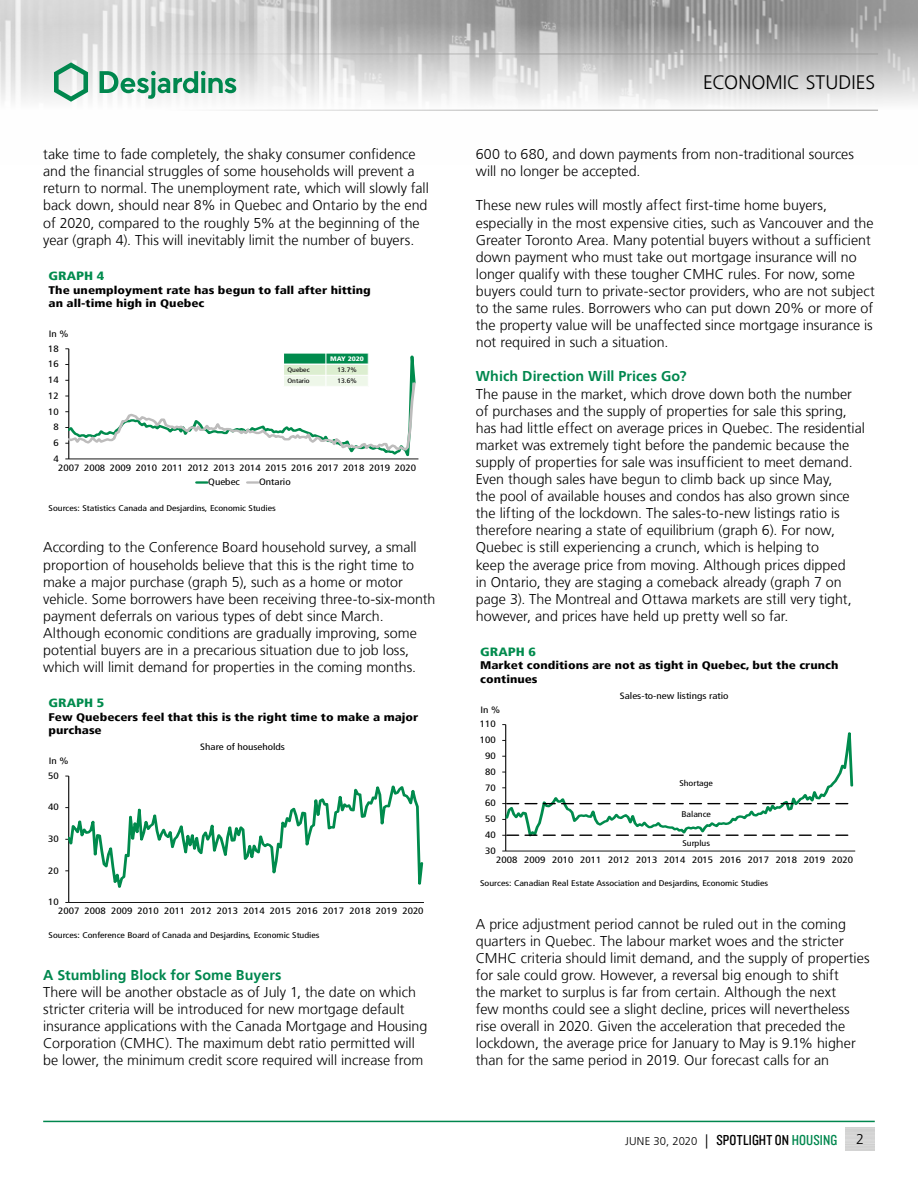
<style>
.page{position:relative;width:918px;height:1188px;background:#fff}
.page>*{position:absolute;margin:0;border:0;box-sizing:border-box;transform-origin:0 0}
.t1{font:300 19.5px "Frutiger LT";letter-spacing:.005em;color:#000}
.t2{font:300 14.25px/17.1px "Frutiger LT";color:#000}
.t3{font:700 14.25px "Frutiger LT";letter-spacing:.005em;color:#00874e}
.t4{font:900 condensed 12px "Frutiger LT";color:#008b4d;scale:1.2 1}
.t5{font:300 11.25px "Frutiger LT";letter-spacing:.015em;color:#000}
.t6{font:900 condensed 11.1px/13.2px "Frutiger LT";color:#000;scale:1.2 1}
.t7{font:condensed 9.3px "Frutiger LT";color:#000;scale:1.2 1}
.t8{font:condensed 9.15px/14.7px "Frutiger LT";color:#000;scale:1.2 1}
.t9{font:condensed 8.25px "Frutiger LT";color:#000;scale:1.2 1}
.t10{font:condensed 6.45px "Frutiger LT";color:#000;scale:1.2 1}
.t11{font:900 condensed 6.45px "Frutiger LT";color:#fff;scale:1.2 1}
.s1{font-size:14.25px}
.s2{font-family:"Knockout 29 Junior Ltweight";font-weight:400;font-size:15px}
.s3{font-family:"Knockout 29 Junior Ltweight";font-weight:400;font-size:15px;color:#00874e}
</style>
<div class="page">
<img style="left:0;top:0;width:918px;height:110px">
<hr style="left:0;top:54px;width:878px;height:1px;background:#9d9d9c">
<hr style="left:0;top:110px;width:878px;height:1px;background:#9d9d9c">
<svg style="left:54px;top:62px;width:34px;height:40px"></svg>
<svg style="left:100px;top:71px;width:136px;height:28px"></svg>
<hr style="left:43px;top:1121px;width:832px;height:1px;background:#00874e">
<hr style="left:69px;top:459px;width:349px;height:1px;background:#000">
<svg style="left:65px;top:349px;width:352px;height:111px"></svg>
<svg style="left:197px;top:481px;width:10px;height:3px"></svg>
<svg style="left:247px;top:481px;width:11px;height:3px"></svg>
<div style="left:284px;top:353px;width:42px;height:11px;background:#008b4d"></div>
<div style="left:326px;top:353px;width:42px;height:11px;background:#008b4d"></div>
<div style="left:284px;top:364px;width:42px;height:11px;background:#dceed0"></div>
<div style="left:326px;top:364px;width:42px;height:11px;background:#dceed0"></div>
<div style="left:284px;top:375px;width:42px;height:11px;background:#eef7e9"></div>
<div style="left:326px;top:375px;width:42px;height:11px;background:#eef7e9"></div>
<hr style="left:326px;top:353px;width:1px;height:34px;background:#fff">
<hr style="left:283px;top:363px;width:86px;height:2px;background:#fff">
<hr style="left:283px;top:375px;width:86px;height:1px;background:#fff">
<hr style="left:283px;top:353px;width:1px;height:34px;background:#fff">
<hr style="left:368px;top:353px;width:1px;height:34px;background:#fff">
<hr style="left:283px;top:353px;width:86px;height:1px;background:#fff">
<hr style="left:283px;top:386px;width:86px;height:1px;background:#fff">
<hr style="left:68px;top:776px;width:1px;height:126px;background:#000">
<svg style="left:69px;top:776px;width:355px;height:127px"></svg>
<hr style="left:505px;top:725px;width:1px;height:126px;background:#000">
<hr style="left:506px;top:851px;width:349px;height:1px;background:#000">
<svg style="left:502px;top:724px;width:352px;height:117px"></svg>
<p class="t2" style="left:43px;top:146px;width:387px">take time to fade completely, the shaky consumer confidence and the financial struggles of some households will prevent a return to normal. The unemployment rate, which will slowly fall back down, should near 8% in Quebec and Ontario by the end of 2020, compared to the roughly 5% at the beginning of the year (graph 4). This will inevitably limit the number of buyers.</p>
<p class="t4" style="left:49px;top:269px;width:48px">GRAPH 4</p>
<p class="t6" style="left:49px;top:283px;width:270px">The unemployment rate has begun to fall after hitting an all-time high in Quebec</p>
<p class="t8" style="left:49px;top:327px;width:18px">In %</p>
<p class="t8" style="left:48px;top:341px;width:10px">18</p>
<p class="t8" style="left:48px;top:357px;width:10px">16</p>
<p class="t8" style="left:48px;top:373px;width:10px">14</p>
<p class="t7" style="left:48px;top:390px;width:10px">12</p>
<p class="t7" style="left:48px;top:406px;width:10px">10</p>
<p class="t8" style="left:53px;top:420px;width:6px">8</p>
<p class="t8" style="left:53px;top:436px;width:6px">6</p>
<p class="t8" style="left:53px;top:451px;width:6px">4</p>
<p class="t11" style="left:330px;top:355px;width:30px">MAY 2020</p>
<p class="t10" style="left:288px;top:366px;width:20px">Quebec</p>
<p class="t10" style="left:337px;top:366px;width:18px">13.7%</p>
<p class="t10" style="left:288px;top:377px;width:20px">Ontario</p>
<p class="t10" style="left:337px;top:377px;width:18px">13.6%</p>
<p class="t8" style="left:208px;top:460px;width:175px;text-indent:-150px">2007 2008 2009 2010 2011 2012 2013 2014 2015 2016 2017 2018 2019 2020<br>Quebec</p>
<p class="t8" style="left:259px;top:475px;width:28px">Ontario</p>
<p class="t9" style="left:49px;top:503px;width:191px">Sources: Statistics Canada and Desjardins, Economic Studies</p>
<p class="t2" style="left:43px;top:539px;width:394px">According to the Conference Board household survey, a small proportion of households believe that this is the right time to make a major purchase (graph 5), such as a home or motor vehicle. Some borrowers have been receiving three‑to‑six‑month payment deferrals on various types of debt since March.<br>Although economic conditions are gradually improving, some potential buyers are in a precarious situation due to job loss, which will limit demand for properties in the coming months.</p>
<p class="t4" style="left:49px;top:696px;width:48px">GRAPH 5</p>
<p class="t6" style="left:49px;top:710px;width:310px">Few Quebecers feel that this is the right time to make a major purchase</p>
<p class="t8" style="left:49px;top:754px;width:18px">In %</p>
<p class="t8" style="left:48px;top:768px;width:10px">50</p>
<p class="t7" style="left:48px;top:802px;width:10px">40</p>
<p class="t8" style="left:48px;top:832px;width:10px">30</p>
<p class="t7" style="left:48px;top:865px;width:10px">20</p>
<p class="t8" style="left:48px;top:895px;width:10px">10</p>
<p class="t8" style="left:200px;top:740px;width:72px">Share of households</p>
<p class="t8" style="left:58px;top:904px;width:306px">2007 2008 2009 2010 2011 2012 2013 2014 2015 2016 2017 2018 2019 2020</p>
<p class="t9" style="left:49px;top:930px;width:227px">Sources: Conference Board of Canada and Desjardins, Economic Studies</p>
<p class="t3" style="left:43px;top:967px;width:240px">A Stumbling Block for Some Buyers</p>
<p class="t2" style="left:43px;top:984px;width:386px">There will be another obstacle as of July 1, the date on which stricter criteria will be introduced for new mortgage default insurance applications with the Canada Mortgage and Housing Corporation (CMHC). The maximum debt ratio permitted will be lower, the minimum credit score required will increase from</p>
<h1 class="t1" style="left:703px;top:72px;width:174px">ECONOMIC STUDIES</h1>
<p class="t2" style="left:476px;top:146px;width:380px">600 to 680, and down payments from non-traditional sources will no longer be accepted.</p>
<p class="t2" style="left:476px;top:197px;width:400px">These new rules will mostly affect first-time home buyers, especially in the most expensive cities, such as Vancouver and the Greater Toronto Area. Many potential buyers without a sufficient down payment who must take out mortgage insurance will no longer qualify with these tougher CMHC rules. For now, some buyers could turn to private‑sector providers, who are not subject to the same rules. Borrowers who can put down 20% or more of the property value will be unaffected since mortgage insurance is not required in such a situation.</p>
<p class="t3" style="left:476px;top:368px;width:212px">Which Direction Will Prices Go?</p>
<p class="t2" style="left:476px;top:385px;width:391px">The pause in the market, which drove down both the number of purchases and the supply of properties for sale this spring, has had little effect on average prices in Quebec. The residential market was extremely tight before the pandemic because the supply of properties for sale was insufficient to meet demand.<br>Even though sales have begun to climb back up since May,<br>the pool of available houses and condos has also grown since the lifting of the lockdown. The sales-to-new listings ratio is therefore nearing a state of equilibrium (graph 6). For now, Quebec is still experiencing a crunch, which is helping to<br>keep the average price from moving. Although prices dipped<br>in Ontario, they are staging a comeback already (graph 7 on page 3). The Montreal and Ottawa markets are still very tight, however, and prices have held up pretty well so far.</p>
<p class="t4" style="left:480px;top:645px;width:48px">GRAPH 6</p>
<p class="t6" style="left:480px;top:659px;width:300px">Market conditions are not as tight in Quebec, but the crunch continues</p>
<p class="t8" style="left:480px;top:702px;width:18px">In %</p>
<p class="t8" style="left:480px;top:717px;width:15px">110</p>
<p class="t8" style="left:480px;top:733px;width:15px">100</p>
<p class="t7" style="left:485px;top:750px;width:10px">90</p>
<p class="t8" style="left:485px;top:764px;width:10px">80</p>
<p class="t8" style="left:485px;top:780px;width:10px">70</p>
<p class="t8" style="left:485px;top:796px;width:10px">60</p>
<p class="t7" style="left:485px;top:814px;width:10px">50</p>
<p class="t8" style="left:485px;top:828px;width:10px">40</p>
<p class="t8" style="left:485px;top:843px;width:10px">30</p>
<p class="t8" style="left:620px;top:688px;width:92px">Sales-to-new listings ratio</p>
<p class="t9" style="left:679px;top:778px;width:30px">Shortage</p>
<p class="t9" style="left:681px;top:809px;width:26px">Balance</p>
<p class="t9" style="left:682px;top:839px;width:25px">Surplus</p>
<p class="t8" style="left:496px;top:852px;width:299px">2008 2009 2010 2011 2012 2013 2014 2015 2016 2017 2018 2019 2020</p>
<p class="t9" style="left:480px;top:879px;width:242px">Sources: Canadian Real Estate Association and Desjardins, Economic Studies</p>
<p class="t2" style="left:476px;top:915px;width:395px">A price adjustment period cannot be ruled out in the coming quarters in Quebec. The labour market woes and the stricter CMHC criteria should limit demand, and the supply of properties for sale could grow. However, a reversal big enough to shift<br>the market to surplus is far from certain. Although the next<br>few months could see a slight decline, prices will nevertheless rise overall in 2020. Given the acceleration that preceded the lockdown, the average price for January to May is 9.1% higher than for the same period in 2019. Our forecast calls for an</p>
<p class="t5" style="left:625px;top:1135px;width:214px">JUNE 30, 2020 <span class="s1">|</span> <span class="s2">SPOTLIGHT ON</span> <span class="s3">HOUSING</span></p>
<p class="t2" style="left:856px;top:1131px;width:9px">2</p>
</div>
